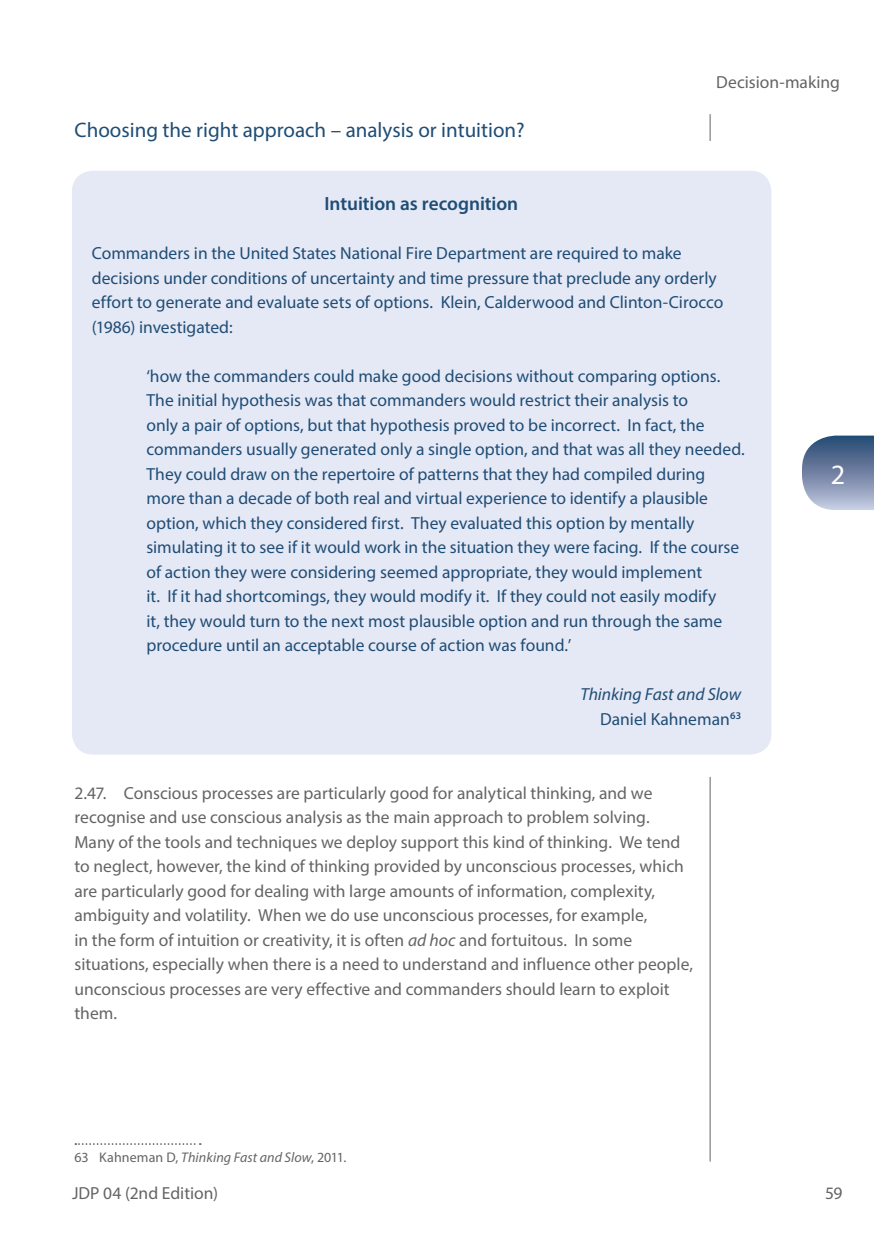
<style>
.page{position:relative;width:874px;height:1241px;background:#fff}
.page>*{position:absolute;margin:0;border:0;box-sizing:border-box;transform-origin:0 0}
.t1{font:28px "Myriad Pro";color:#fff}
.t2{font:21px "Myriad Pro";color:#1f4d75}
.t3{font:600 19.25px "Myriad Pro";letter-spacing:-.005em;color:#1f4d75}
.t4{font:17.5px/24.5px "Myriad Pro";color:#1f4d75}
.t5{font:17.5px/24.5px "Myriad Pro";color:#636466}
.t6{font:italic 17.5px/24.5px "Myriad Pro";letter-spacing:-.005em;color:#1f4d75;text-align:right}
.t7{font:italic 14px "Myriad Pro";letter-spacing:.005em;color:#636466}
.s1{font-style:normal}
.s2{font-style:italic}
</style>
<div class="page">
<svg style="left:802px;top:435px;width:71px;height:75px"></svg>
<div style="left:72px;top:171px;width:699px;height:583px;background:#e5e8f5;border-radius:21px"></div>
<svg style="left:75px;top:1143px;width:126px;height:1px"></svg>
<svg style="left:709px;top:114px;width:1px;height:27px"></svg>
<hr style="left:709px;top:776px;width:1px;height:385px;background:#636466">
<p class="t2" style="left:74px;top:117px;width:451px">Choosing the right approach – analysis or intuition?</p>
<p class="t5" style="left:716px;top:69px;width:125px">Decision-making</p>
<p class="t3" style="left:324px;top:191px;width:195px">Intuition as recognition</p>
<p class="t4" style="left:92px;top:241px;width:632px">Commanders in the United States National Fire Department are required to make decisions under conditions of uncertainty and time pressure that preclude any orderly effort to generate and evaluate sets of options. Klein, Calderwood and Clinton-Cirocco (1986) investigated:</p>
<p class="t4" style="left:146px;top:363px;width:599px">‘how the commanders could make good decisions without comparing options.<br>The initial hypothesis was that commanders would restrict their analysis to<br>only a pair of options, but that hypothesis proved to be incorrect. In fact, the commanders usually generated only a single option, and that was all they needed.<br>They could draw on the repertoire of patterns that they had compiled during more than a decade of both real and virtual experience to identify a plausible option, which they considered first. They evaluated this option by mentally simulating it to see if it would work in the situation they were facing. If the course of action they were considering seemed appropriate, they would implement<br>it. If it had shortcomings, they would modify it. If they could not easily modify<br>it, they would turn to the next most plausible option and run through the same procedure until an acceptable course of action was found.’</p>
<p class="t6" style="left:580px;top:682px;width:162px">Thinking Fast and Slow<br><span class="s1">Daniel Kahneman</span><sup>63</sup></p>
<p class="t5" style="left:74px;top:780px;width:619px">2.47. Conscious processes are particularly good for analytical thinking, and we recognise and use conscious analysis as the main approach to problem solving.<br>Many of the tools and techniques we deploy support this kind of thinking. We tend to neglect, however, the kind of thinking provided by unconscious processes, which are particularly good for dealing with large amounts of information, complexity, ambiguity and volatility. When we do use unconscious processes, for example,<br>in the form of intuition or creativity, it is often <span class="s2">ad hoc</span> and fortuitous. In some situations, especially when there is a need to understand and influence other people, unconscious processes are very effective and commanders should learn to exploit them.</p>
<p class="t7" style="left:74px;top:1147px;width:273px"><span class="s1">63 Kahneman D,</span> Thinking Fast and Slow<span class="s1">, 2011.</span></p>
<h1 class="t1" style="left:830px;top:457px;width:16px">2</h1>
<p class="t5" style="left:72px;top:1180px;width:147px">JDP 04 (2nd Edition)</p>
<p class="t5" style="left:824px;top:1180px;width:19px">59</p>
</div>
